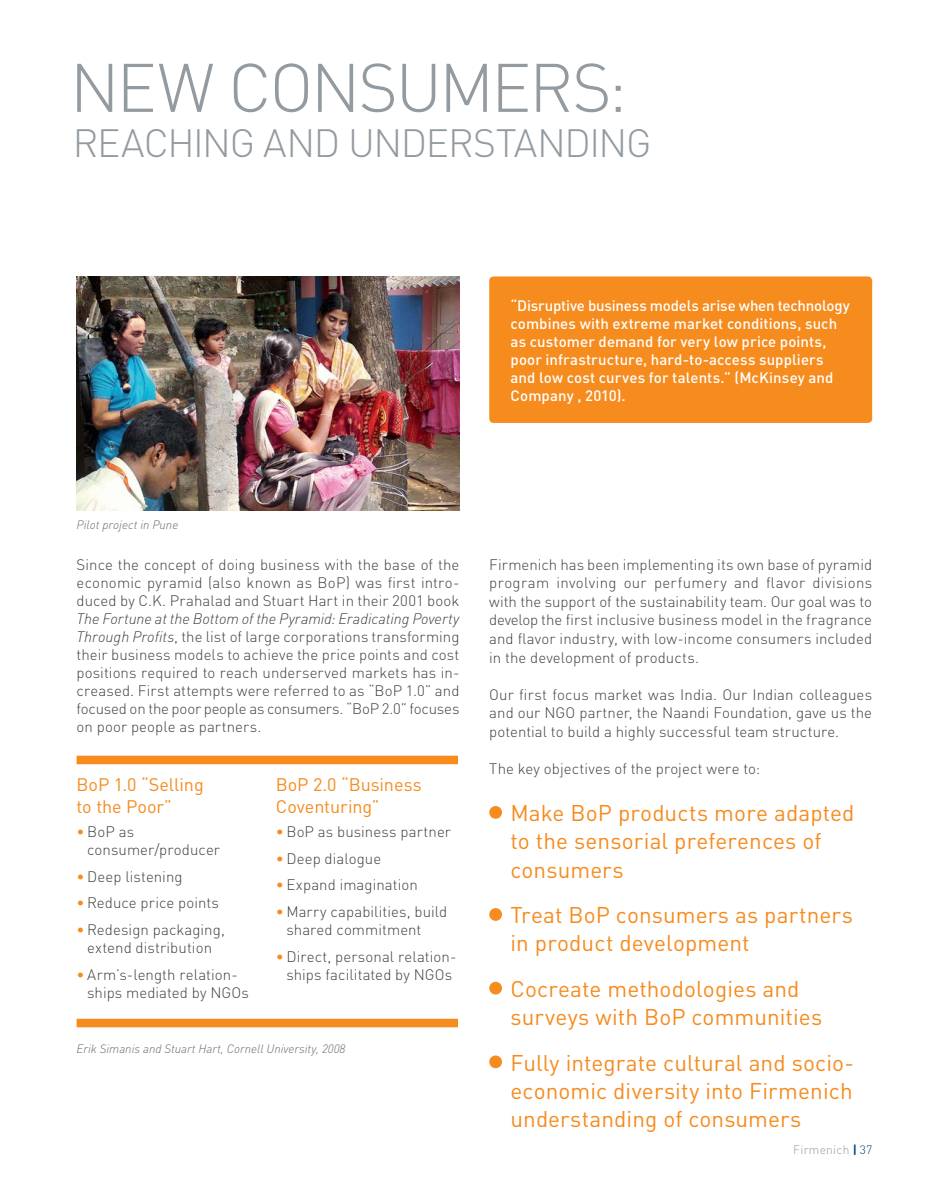
<style>
.page{position:relative;width:936px;height:1191px;background:#fff}
.page>*{position:absolute;margin:0;border:0;box-sizing:border-box;transform-origin:0 0}
.t1{font:300 67.5px "DIN Pro";letter-spacing:-.035em;color:#939ba1}
.t2{font:300 39px "DIN Pro";letter-spacing:-.035em;color:#939ba1}
.t3{font:22.5px/28.3px "DIN Pro";letter-spacing:.005em;color:#f68b1e}
.t4{font:18px/22.5px "DIN Pro";color:#f68b1e}
.t5{font:300 15px/18px "DIN Pro";letter-spacing:.005em;color:#404041;text-align:justify}
.t6{font:500 15px/18px "DIN Pro";letter-spacing:.005em;color:#fff}
.t7{font:italic 300 12px "DIN Pro";color:#696a6c}
.t8{font:300 12px "DIN Pro";letter-spacing:.025em;color:#939ba1}
.s1{font-style:italic}
.s2{color:#f68b1e}
.s3{font-weight:700;color:#00467f}
.s4{color:#00467f}
</style>
<div class="page">
<div style="left:77px;top:755px;width:381px;height:9px;background:#f68b1e"></div>
<div style="left:77px;top:1018px;width:381px;height:9px;background:#f68b1e"></div>
<div style="left:489px;top:806px;width:13px;height:12px;background:#f68b1e;border-radius:50%"></div>
<div style="left:489px;top:908px;width:13px;height:12px;background:#f68b1e;border-radius:50%"></div>
<div style="left:489px;top:981px;width:13px;height:13px;background:#f68b1e;border-radius:50%"></div>
<div style="left:489px;top:1055px;width:13px;height:13px;background:#f68b1e;border-radius:50%"></div>
<img style="left:77px;top:276px;width:382px;height:234px">
<div style="left:489px;top:276px;width:383px;height:147px;background:#f68b1e;border-radius:4px"></div>
<h1 class="t1" style="left:70px;top:64px;width:558px">NEW CONSUMERS:</h1>
<h2 class="t2" style="left:73px;top:129px;width:580px">REACHING AND UNDERSTANDING</h2>
<p class="t6" style="left:510px;top:298px;width:341px">“Disruptive business models arise when technology combines with extreme market conditions, such as customer demand for very low price points, poor infrastructure, hard-to-access suppliers and low cost curves for talents.” (McKinsey and Company , 2010).</p>
<p class="t7" style="left:77px;top:520px;width:103px">Pilot project in Pune</p>
<p class="t5" style="left:77px;top:557px;width:384px">Since the concept of doing business with the base of the economic pyramid (also known as BoP) was first intro&shy;duced by C.K. Prahalad and Stuart Hart in their 2001 book</p>
<p class="t5" style="left:77px;top:611px;width:384px"><span class="s1">The Fortune at the Bottom of the Pyramid: Eradicating Poverty Through Profits</span>, the list of large corporations transforming their business models to achieve the price points and cost positions required to reach underserved markets has in&shy;creased. First attempts were referred to as “BoP 1.0” and focused on the poor people as consumers. “BoP 2.0” focuses on poor people as partners.</p>
<p class="t4" style="left:77px;top:775px;width:129px">BoP 1.0 “Selling to the Poor”</p>
<p class="t4" style="left:276px;top:775px;width:147px">BoP 2.0 “Business<br>Coventuring”</p>
<p class="t5" style="left:87px;top:825px;width:134px;text-indent:-11px"><span class="s2">•</span> BoP as consumer/producer</p>
<p class="t5" style="left:77px;top:869px;width:107px"><span class="s2">•</span> Deep listening</p>
<p class="t5" style="left:77px;top:896px;width:144px"><span class="s2">•</span> Reduce price points</p>
<p class="t5" style="left:77px;top:922px;width:150px;text-align:center"><span class="s2">•</span> Redesign packaging, extend distribution</p>
<p class="t5" style="left:87px;top:967px;width:163px;text-indent:-11px"><span class="s2">•</span> Arm’s-length relation&shy;ships mediated by NGOs</p>
<p class="t5" style="left:276px;top:825px;width:177px"><span class="s2">•</span> BoP as business partner</p>
<p class="t5" style="left:276px;top:851px;width:107px"><span class="s2">•</span> Deep dialogue</p>
<p class="t5" style="left:276px;top:878px;width:143px"><span class="s2">•</span> Expand imagination</p>
<p class="t5" style="left:286px;top:904px;width:162px;text-indent:-11px"><span class="s2">•</span> Marry capabilities, build shared commitment</p>
<p class="t5" style="left:276px;top:949px;width:182px;text-align:center"><span class="s2">•</span> Direct, personal relation&shy;ships facilitated by NGOs</p>
<p class="t7" style="left:77px;top:1045px;width:270px">Erik Simanis and Stuart Hart, Cornell University, 2008</p>
<p class="t5" style="left:489px;top:557px;width:384px;line-height:18.6px">Firmenich has been implementing its own base of pyramid program involving our perfumery and flavor divisions with the support of the sustainability team. Our goal was to develop the first inclusive business model in the fragrance and flavor industry, with low-income consumers included in the development of products.</p>
<p class="t5" style="left:489px;top:687px;width:384px;line-height:18.6px">Our first focus market was India. Our Indian colleagues and our NGO partner, the Naandi Foundation, gave us the potential to build a highly successful team structure.</p>
<p class="t5" style="left:489px;top:761px;width:272px">The key objectives of the project were to:</p>
<h3 class="t3" style="left:510px;top:801px;width:345px">Make BoP products more adapted to the sensorial preferences of consumers</h3>
<h3 class="t3" style="left:510px;top:903px;width:344px">Treat BoP consumers as partners in product development</h3>
<h3 class="t3" style="left:510px;top:977px;width:313px">Cocreate methodologies and surveys with BoP communities</h3>
<h3 class="t3" style="left:510px;top:1051px;width:345px;text-align:justify">Fully integrate cultural and socio&shy;economic diversity into Firmenich understanding of consumers</h3>
<p class="t8" style="left:793px;top:1145px;width:80px">Firmenich <span class="s3">|</span> <span class="s4">37</span></p>
</div>
